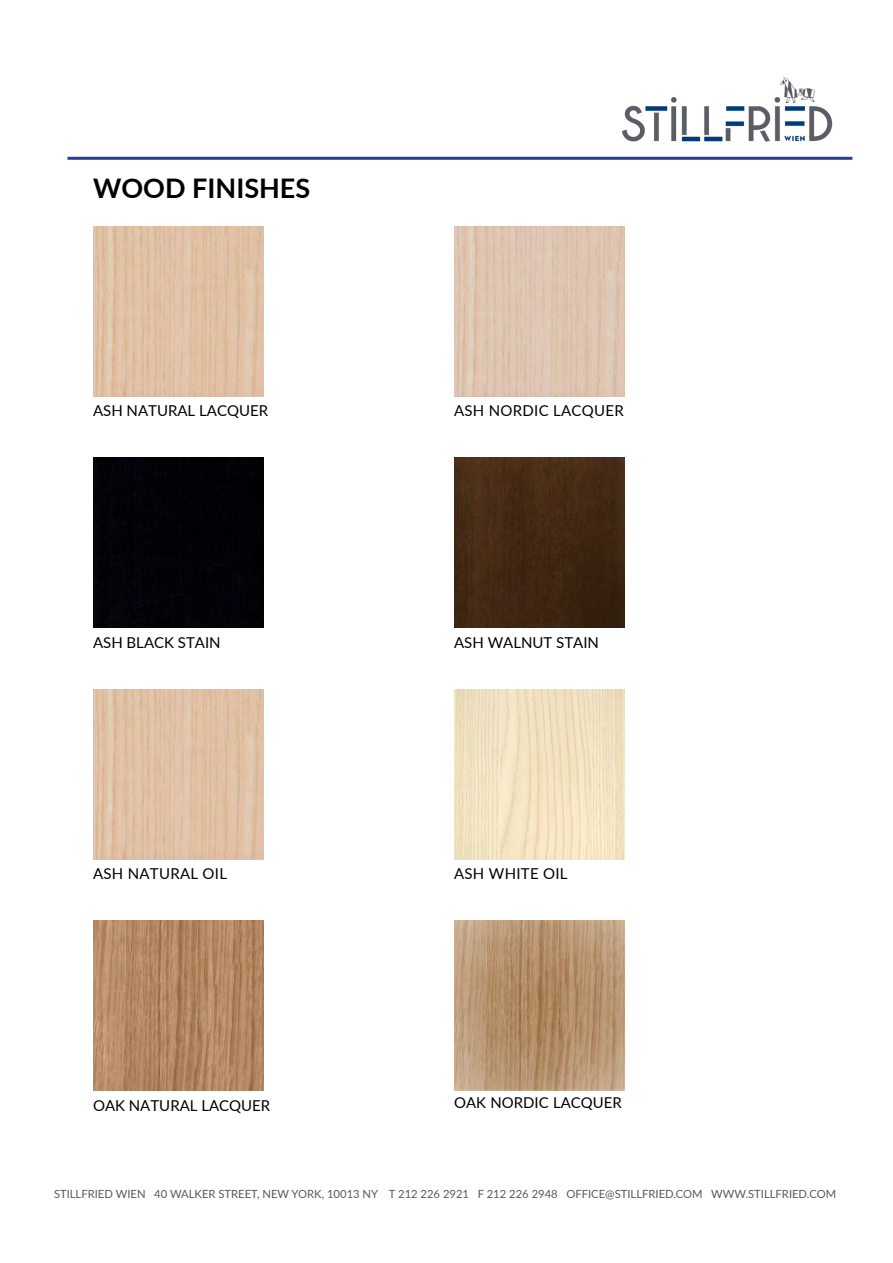
<style>
.page{position:relative;width:893px;height:1263px;background:#fff}
.page>*{position:absolute;margin:0;border:0;box-sizing:border-box;transform-origin:0 0}
.t1{font:700 27px "Lato";color:#000}
.t2{font:15px "Lato";color:#000}
.t3{font:15px "Lato";letter-spacing:.02em;color:#000}
.t4{font:11.25px "Lato";color:#58595b}
</style>
<div class="page">
<img style="left:93px;top:226px;width:170px;height:170px">
<img style="left:454px;top:226px;width:170px;height:170px">
<div style="left:93px;top:457px;width:170px;height:171px;background:#020107"></div>
<img style="left:454px;top:457px;width:170px;height:171px">
<img style="left:93px;top:689px;width:170px;height:170px">
<img style="left:454px;top:689px;width:170px;height:170px">
<img style="left:93px;top:920px;width:170px;height:170px">
<img style="left:454px;top:920px;width:170px;height:170px">
<hr style="left:68px;top:157px;width:784px;height:3px;background:#25408f">
<img style="left:622px;top:77px;width:211px;height:65px">
<p class="t1" style="left:93px;top:168px;width:219px">WOOD FINISHES</p>
<p class="t2" style="left:93px;top:400px;width:177px">ASH NATURAL LACQUER</p>
<p class="t3" style="left:454px;top:400px;width:171px">ASH NORDIC LACQUER</p>
<p class="t2" style="left:93px;top:631px;width:129px">ASH BLACK STAIN</p>
<p class="t2" style="left:454px;top:631px;width:146px">ASH WALNUT STAIN</p>
<p class="t3" style="left:93px;top:863px;width:136px">ASH NATURAL OIL</p>
<p class="t3" style="left:454px;top:863px;width:115px">ASH WHITE OIL</p>
<p class="t2" style="left:93px;top:1094px;width:179px">OAK NATURAL LACQUER</p>
<p class="t2" style="left:454px;top:1092px;width:169px">OAK NORDIC LACQUER</p>
<p class="t4" style="left:54px;top:1186px;width:784px">STILLFRIED WIEN 40 WALKER STREET, NEW YORK, 10013 NY T 212 226 2921 F 212 226 2948 OFFICE@STILLFRIED.COM WWW.STILLFRIED.COM</p>
</div>
